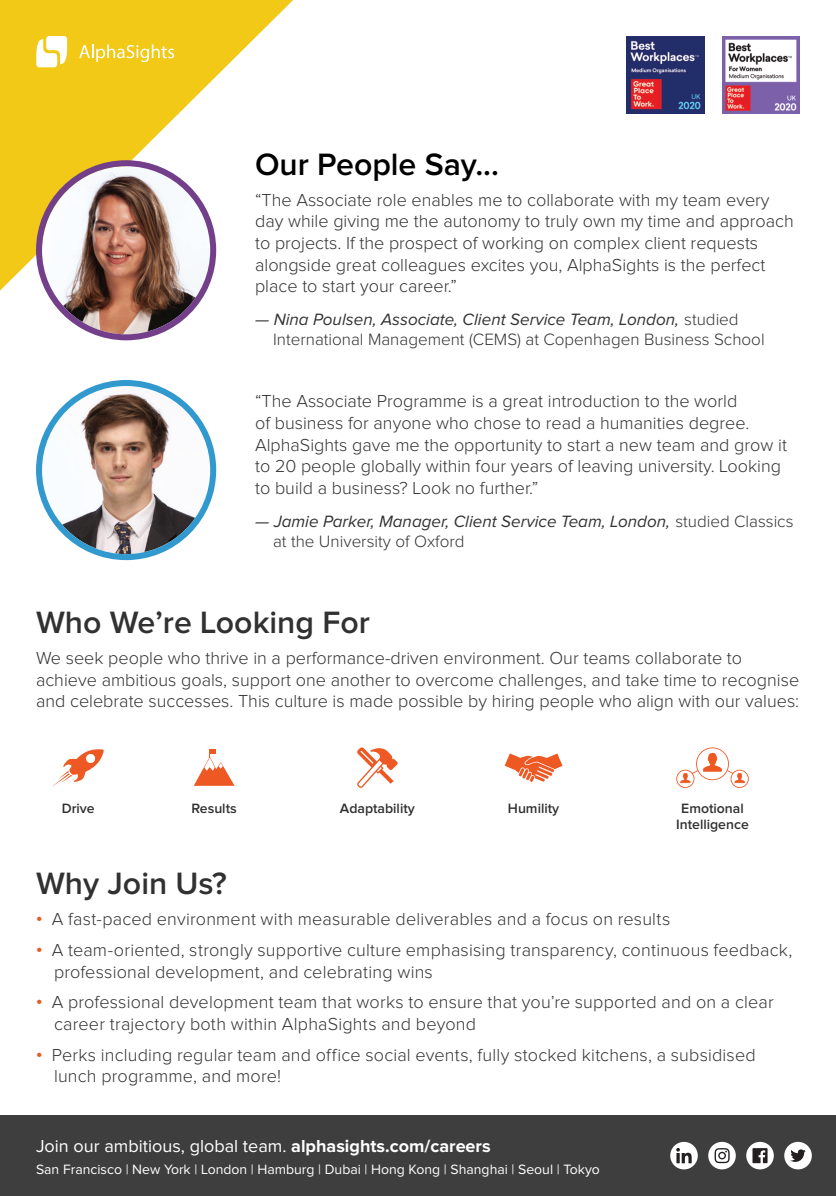
<style>
.page{position:relative;width:836px;height:1196px;background:#fff}
.page>*{position:absolute;margin:0;border:0;box-sizing:border-box;transform-origin:0 0}
.t1{font:600 32px "Proxima Nova";color:#323132}
.t2{font:600 32px "Proxima Nova";color:#000}
.t3{font:300 18px/21.6px "Proxima Nova";color:#323332}
.t4{font:300 18px/21.6px "Proxima Nova";letter-spacing:.01em;color:#333}
.t5{font:18px "Proxima Nova";color:#fff}
.t6{font:300 17px/20px "Proxima Nova";color:#323332}
.t7{font:italic 17px/20px "Proxima Nova";color:#323332}
.t8{font:14px "Proxima Nova";color:#fff}
.t9{font:600 14px "Proxima Nova";color:#323132}
.s1{font-weight:400;font-style:italic}
.s2{font-weight:300;font-style:normal}
.s3{font-weight:700;color:#ed5823}
.s4{font-weight:700}
</style>
<div class="page">
<svg style="left:0;top:0;width:293px;height:290px;fill:#f2c916"></svg>
<div style="left:0;top:1115px;width:835px;height:80px;background:#3e3e3f"></div>
<div style="left:670px;top:1141px;width:27px;height:28px;background:#fff;border-radius:50%"></div>
<svg style="left:676px;top:1147px;width:15px;height:16px"></svg>
<svg style="left:746px;top:1141px;width:27px;height:28px"></svg>
<svg style="left:752px;top:1147px;width:15px;height:15px"></svg>
<div style="left:784px;top:1141px;width:27px;height:28px;background:#fff;border-radius:50%"></div>
<svg style="left:790px;top:1149px;width:15px;height:12px"></svg>
<svg style="left:708px;top:1141px;width:27px;height:28px"></svg>
<svg style="left:714px;top:1147px;width:15px;height:15px"></svg>
<img style="left:42px;top:166px;width:168px;height:168px;border-radius:84px">
<div style="left:36px;top:160px;width:180px;height:180px;border:6px solid #733f8a;border-radius:50%"></div>
<img style="left:42px;top:386px;width:168px;height:168px;border-radius:84px">
<div style="left:36px;top:380px;width:180px;height:180px;border:6px solid #3199cd;border-radius:50%"></div>
<svg style="left:194px;top:749px;width:40px;height:36px"></svg>
<svg style="left:676px;top:747px;width:72px;height:40px"></svg>
<svg style="left:53px;top:749px;width:51px;height:37px"></svg>
<svg style="left:504px;top:753px;width:58px;height:28px"></svg>
<svg style="left:357px;top:747px;width:40px;height:40px"></svg>
<img style="left:626px;top:36px;width:78px;height:78px">
<img style="left:722px;top:36px;width:77px;height:78px">
<svg style="left:36px;top:36px;width:31px;height:31px"></svg>
<svg style="left:79px;top:44px;width:95px;height:18px"></svg>
<p class="t2" style="left:255px;top:150px;width:245px">Our People Say...</p>
<p class="t3" style="left:255px;top:190px;width:540px">“The Associate role enables me to collaborate with my team every day while giving me the autonomy to truly own my time and approach to projects. If the prospect of working on complex client requests alongside great colleagues excites you, AlphaSights is the perfect place to start your career.”</p>
<p class="t6" style="left:273px;top:310px;width:493px;text-indent:-18px"><span class="s1">— Nina Poulsen, Associate, Client Service Team, London,</span> studied<br>International Management (CEMS) at Copenhagen Business School</p>
<p class="t3" style="left:255px;top:391px;width:533px">“The Associate Programme is a great introduction to the world<br>of business for anyone who chose to read a humanities degree.<br>AlphaSights gave me the opportunity to start a new team and grow it to 20 people globally within four years of leaving university. Looking to build a business? Look no further.”</p>
<p class="t7" style="left:273px;top:512px;width:521px;text-indent:-18px">— Jamie Parker, Manager, Client Service Team, London, <span class="s2">studied Classics at the University of Oxford</span></p>
<p class="t1" style="left:36px;top:608px;width:335px">Who We’re Looking For</p>
<p class="t3" style="left:36px;top:648px;width:764px">We seek people who thrive in a performance-driven environment. Our teams collaborate to achieve ambitious goals, support one another to overcome challenges, and take time to recognise and celebrate successes. This culture is made possible by hiring people who align with our values:</p>
<p class="t9" style="left:62px;top:801px;width:35px">Drive</p>
<p class="t9" style="left:191px;top:801px;width:47px">Results</p>
<p class="t9" style="left:681px;top:801px;width:64px">Emotional</p>
<p class="t9" style="left:676px;top:817px;width:74px">Intelligence</p>
<p class="t9" style="left:340px;top:801px;width:76px">Adaptability</p>
<p class="t9" style="left:507px;top:801px;width:53px">Humility</p>
<p class="t1" style="left:36px;top:868px;width:192px">Why Join Us?</p>
<p class="t4" style="left:36px;top:908px;width:635px"><span class="s3">•</span> A fast-paced environment with measurable deliverables and a focus on results</p>
<p class="t4" style="left:54px;top:939px;width:739px;text-indent:-18px"><span class="s3">•</span> A team-oriented, strongly supportive culture emphasising transparency, continuous feedback, professional development, and celebrating wins</p>
<p class="t4" style="left:54px;top:992px;width:721px;text-indent:-18px"><span class="s3">•</span> A professional development team that works to ensure that you’re supported and on a clear career trajectory both within AlphaSights and beyond</p>
<p class="t4" style="left:54px;top:1044px;width:703px;text-indent:-18px"><span class="s3">•</span> Perks including regular team and office social events, fully stocked kitchens, a subsidised lunch programme, and more!</p>
<p class="t5" style="left:36px;top:1137px;width:456px">Join our ambitious, global team. <span class="s4">alphasights.com/careers</span></p>
<p class="t8" style="left:36px;top:1162px;width:565px">San Francisco | New York | London | Hamburg | Dubai | Hong Kong | Shanghai | Seoul | Tokyo</p>
</div>
